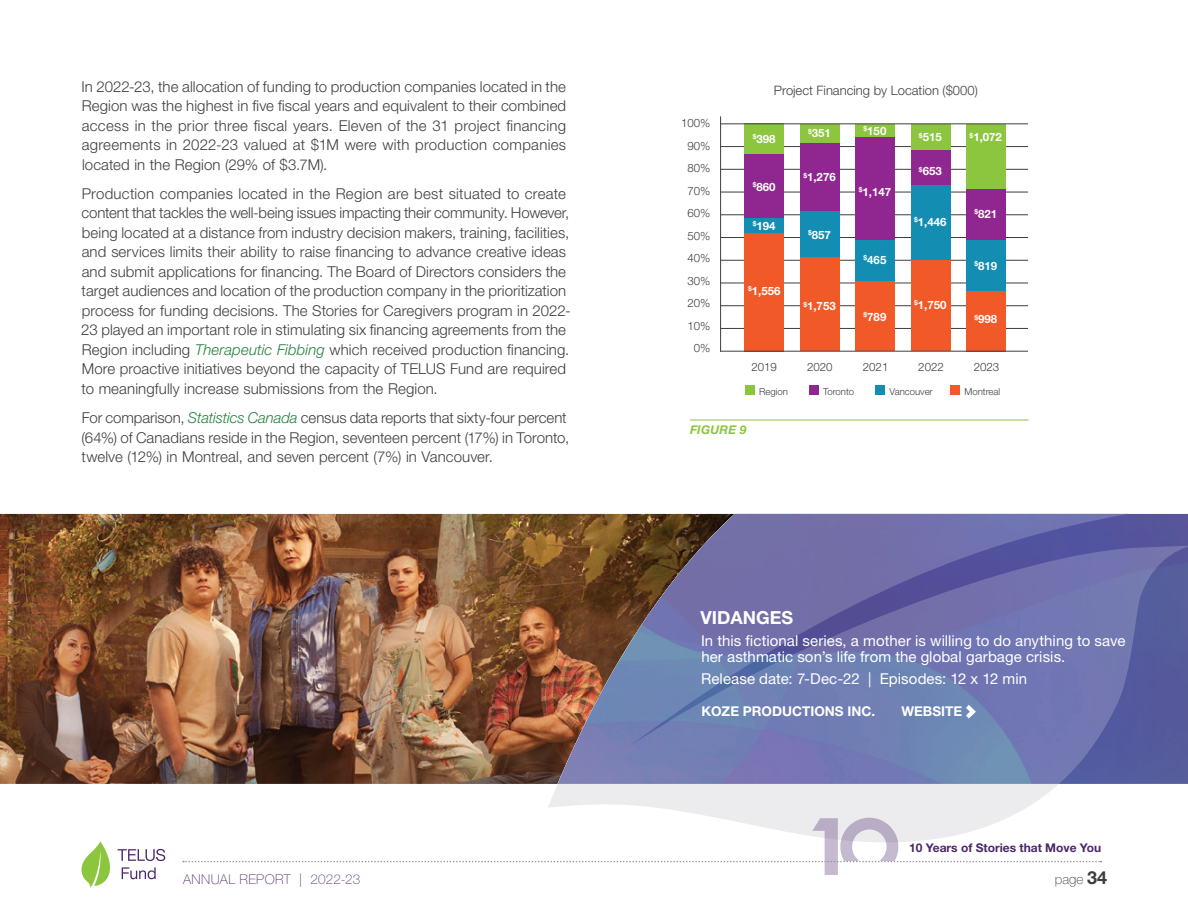
<style>
.page{position:relative;width:1188px;height:918px;background:#fff}
.page>*{position:absolute;margin:0;border:0;box-sizing:border-box;transform-origin:0 0}
.ProjectBanner_Caption_Head{font:700 18px "Helvetica Neue LT Std";color:#fff}
.Body{font:300 15px/19.5px "Helvetica Neue LT Std";letter-spacing:.005em;color:#3e3e3f}
.ProjectBanner_Caption{font:15px/16.5px "Helvetica Neue LT Std";letter-spacing:.005em;color:#fff}
.ProjectBanner_ReleaseDate{font:15px "Helvetica Neue LT Std";letter-spacing:.005em;color:#fff}
.ProjectBanner_Production_Co{font:700 13.5px "Helvetica Neue LT Std";color:#fff}
.t1{font:100 13.5px "Helvetica Neue LT Std";letter-spacing:.03em;color:#573775}
.t2{font:100 13.5px "Helvetica Neue LT Std";color:#3e3e3f}
.t3{font:300 13.05px "Helvetica Neue LT Std";color:#3e3e3f}
.t4{font:700 12px "Helvetica Neue LT Std";color:#4a276b}
.t5{font:italic 700 12px "Helvetica Neue LT Std";letter-spacing:.02em;color:#8bc63e}
.t6{font:700 11.55px "Helvetica Neue LT Std";color:#fff}
.t7{font:300 11.55px "Helvetica Neue LT Std";color:#3e3e3f}
.t8{font:300 9.6px "Helvetica Neue LT Std";color:#3e3e3f}
.t9{font:700 6.75px "Helvetica Neue LT Std";color:#fff}
.s1{font-style:italic;color:#26803e}
.s2{font-weight:700;font-size:18px}
</style>
<div class="page">
<img style="left:0;top:514px;width:548px;height:270px">
<svg style="left:548px;top:784px;width:510px;height:34px;fill:#ececee"></svg>
<svg style="left:548px;top:514px;width:640px;height:270px;background:#6c6c9a"></svg>
<svg style="left:966px;top:705px;width:10px;height:14px"></svg>
<hr style="left:721px;top:328px;width:307px;height:1px;background:#3e3e3f">
<hr style="left:721px;top:305px;width:307px;height:1px;background:#3e3e3f">
<hr style="left:721px;top:283px;width:307px;height:1px;background:#3e3e3f">
<hr style="left:721px;top:260px;width:307px;height:1px;background:#3e3e3f">
<hr style="left:721px;top:237px;width:307px;height:1px;background:#3e3e3f">
<hr style="left:721px;top:214px;width:307px;height:1px;background:#3e3e3f">
<hr style="left:721px;top:192px;width:307px;height:1px;background:#3e3e3f">
<hr style="left:721px;top:169px;width:307px;height:1px;background:#3e3e3f">
<hr style="left:721px;top:146px;width:307px;height:1px;background:#3e3e3f">
<hr style="left:720px;top:116px;width:1px;height:236px;background:#3e3e3f">
<div style="left:744px;top:124px;width:40px;height:30px;background:#8bc63e"></div>
<div style="left:744px;top:233px;width:40px;height:118px;background:#f15929"></div>
<div style="left:744px;top:154px;width:40px;height:65px;background:#90268f"></div>
<div style="left:744px;top:219px;width:40px;height:14px;background:#148db2"></div>
<div style="left:800px;top:124px;width:40px;height:19px;background:#8bc63e"></div>
<div style="left:800px;top:257px;width:40px;height:94px;background:#f15929"></div>
<div style="left:800px;top:143px;width:40px;height:68px;background:#90268f"></div>
<div style="left:800px;top:211px;width:40px;height:46px;background:#148db2"></div>
<div style="left:855px;top:124px;width:40px;height:13px;background:#8bc63e"></div>
<div style="left:855px;top:281px;width:40px;height:70px;background:#f15929"></div>
<div style="left:855px;top:137px;width:40px;height:103px;background:#90268f"></div>
<div style="left:855px;top:240px;width:40px;height:41px;background:#148db2"></div>
<div style="left:911px;top:124px;width:39px;height:26px;background:#8bc63e"></div>
<div style="left:911px;top:260px;width:39px;height:91px;background:#f15929"></div>
<div style="left:911px;top:150px;width:39px;height:35px;background:#90268f"></div>
<div style="left:911px;top:185px;width:39px;height:75px;background:#148db2"></div>
<div style="left:966px;top:124px;width:40px;height:65px;background:#8bc63e"></div>
<div style="left:966px;top:291px;width:40px;height:60px;background:#f15929"></div>
<div style="left:966px;top:189px;width:40px;height:52px;background:#90268f"></div>
<div style="left:966px;top:241px;width:40px;height:50px;background:#148db2"></div>
<hr style="left:720px;top:351px;width:308px;height:1px;background:#3e3e3f">
<hr style="left:721px;top:124px;width:307px;height:1px;background:#3e3e3f">
<div style="left:745px;top:385px;width:10px;height:10px;background:#8bc63e"></div>
<div style="left:875px;top:385px;width:10px;height:10px;background:#148db2"></div>
<div style="left:809px;top:385px;width:10px;height:10px;background:#90268f"></div>
<div style="left:950px;top:385px;width:10px;height:10px;background:#f15929"></div>
<hr style="left:690px;top:420px;width:339px;height:1px;background:#8bc63e">
<svg style="left:183px;top:818px;width:919px;height:57px"></svg>
<svg style="left:81px;top:841px;width:84px;height:47px"></svg>
<p class="Body" style="left:82px;top:76px;width:486px;text-align:justify">In 2022-23, the allocation of funding to production companies located in the Region was the highest in five fiscal years and equivalent to their combined access in the prior three fiscal years. Eleven of the 31 project financing agreements in 2022-23 valued at $1M were with production companies located in the Region (29% of $3.7M).</p>
<p class="Body" style="left:81px;top:184px;width:491px">Production companies located in the Region are best situated to create content that tackles the well-being issues impacting their community. However, being located at a distance from industry decision makers, training, facilities, and services limits their ability to raise financing to advance creative ideas and submit applications for financing. The Board of Directors considers the target audiences and location of the production company in the prioritization process for funding decisions. The Stories for Caregivers program in 2022- 23 played an important role in stimulating six financing agreements from the Region including <span class="s1">Therapeutic Fibbing</span> which received production financing.<br>More proactive initiatives beyond the capacity of TELUS Fund are required to meaningfully increase submissions from the Region.</p>
<p class="Body" style="left:81px;top:408px;width:489px">For comparison, <span class="s1">Statistics Canada</span> census data reports that sixty-four percent (64%) of Canadians reside in the Region, seventeen percent (17%) in Toronto, twelve (12%) in Montreal, and seven percent (7%) in Vancouver.</p>
<p class="t7" style="left:681px;top:116px;width:31px">100%</p>
<p class="t7" style="left:688px;top:139px;width:24px">90%</p>
<p class="t7" style="left:688px;top:161px;width:24px">80%</p>
<p class="t7" style="left:688px;top:184px;width:24px">70%</p>
<p class="t7" style="left:688px;top:206px;width:24px">60%</p>
<p class="t7" style="left:688px;top:229px;width:24px">50%</p>
<p class="t7" style="left:688px;top:251px;width:24px">40%</p>
<p class="t7" style="left:688px;top:274px;width:24px">30%</p>
<p class="t7" style="left:688px;top:296px;width:24px">20%</p>
<p class="t7" style="left:688px;top:319px;width:24px">10%</p>
<p class="t7" style="left:694px;top:341px;width:18px">0%</p>
<p class="t3" style="left:774px;top:82px;width:205px">Project Financing by Location ($000)</p>
<p class="t9" style="left:808px;top:127px;width:5px">$</p>
<p class="t9" style="left:753px;top:132px;width:5px">$</p>
<p class="t6" style="left:812px;top:126px;width:21px">351</p>
<p class="t6" style="left:757px;top:131px;width:21px">398</p>
<p class="t6" style="left:864px;top:124px;width:24px"><sup>$</sup>150</p>
<p class="t6" style="left:919px;top:130px;width:24px"><sup>$</sup>515</p>
<p class="t6" style="left:753px;top:180px;width:24px"><sup>$</sup>860</p>
<p class="t6" style="left:803px;top:170px;width:34px"><sup>$</sup>1,276</p>
<p class="t6" style="left:859px;top:184px;width:34px"><sup>$</sup>1,147</p>
<p class="t6" style="left:919px;top:164px;width:24px"><sup>$</sup>653</p>
<p class="t9" style="left:914px;top:215px;width:5px">$</p>
<p class="t9" style="left:753px;top:219px;width:5px">$</p>
<p class="t6" style="left:918px;top:214px;width:30px">1,446</p>
<p class="t6" style="left:757px;top:218px;width:21px">194</p>
<p class="t6" style="left:808px;top:228px;width:24px"><sup>$</sup>857</p>
<p class="t6" style="left:748px;top:284px;width:34px"><sup>$</sup>1,556</p>
<p class="t6" style="left:803px;top:299px;width:34px"><sup>$</sup>1,753</p>
<p class="t6" style="left:864px;top:253px;width:24px"><sup>$</sup>465</p>
<p class="t6" style="left:864px;top:310px;width:24px"><sup>$</sup>789</p>
<p class="t6" style="left:914px;top:298px;width:34px"><sup>$</sup>1,750</p>
<p class="t6" style="left:970px;top:130px;width:34px"><sup>$</sup>1,072</p>
<p class="t6" style="left:974px;top:207px;width:24px"><sup>$</sup>821</p>
<p class="t6" style="left:974px;top:259px;width:24px"><sup>$</sup>819</p>
<p class="t6" style="left:974px;top:312px;width:24px"><sup>$</sup>998</p>
<p class="t7" style="left:751px;top:359px;width:27px">2019</p>
<p class="t7" style="left:807px;top:359px;width:27px">2020</p>
<p class="t7" style="left:863px;top:359px;width:27px">2021</p>
<p class="t7" style="left:918px;top:359px;width:27px">2022</p>
<p class="t7" style="left:974px;top:359px;width:27px">2023</p>
<p class="t8" style="left:759px;top:385px;width:30px">Region</p>
<p class="t8" style="left:823px;top:385px;width:33px">Toronto</p>
<p class="t8" style="left:890px;top:385px;width:45px">Vancouver</p>
<p class="t8" style="left:965px;top:385px;width:37px">Montreal</p>
<p class="t5" style="left:690px;top:422px;width:58px">FIGURE 9</p>
<p class="ProjectBanner_Caption_Head" style="left:701px;top:606px;width:94px">VIDANGES</p>
<p class="ProjectBanner_Caption" style="left:701px;top:632px;width:426px">In this fictional series, a mother is willing to do anything to save her asthmatic son’s life from the global garbage crisis.</p>
<p class="ProjectBanner_ReleaseDate" style="left:701px;top:670px;width:327px">Release date: 7-Dec-22 | Episodes: 12 x 12 min</p>
<p class="ProjectBanner_Production_Co" style="left:701px;top:703px;width:175px">KOZE PRODUCTIONS INC.</p>
<p class="ProjectBanner_Production_Co" style="left:901px;top:703px;width:62px">WEBSITE</p>
<p class="t4" style="left:909px;top:840px;width:194px">10 Years of Stories that Move You</p>
<p class="t1" style="left:183px;top:871px;width:179px">ANNUAL REPORT | 2022-23</p>
<p class="t2" style="left:1055px;top:871px;width:54px">page <span class="s2">34</span></p>
</div>
